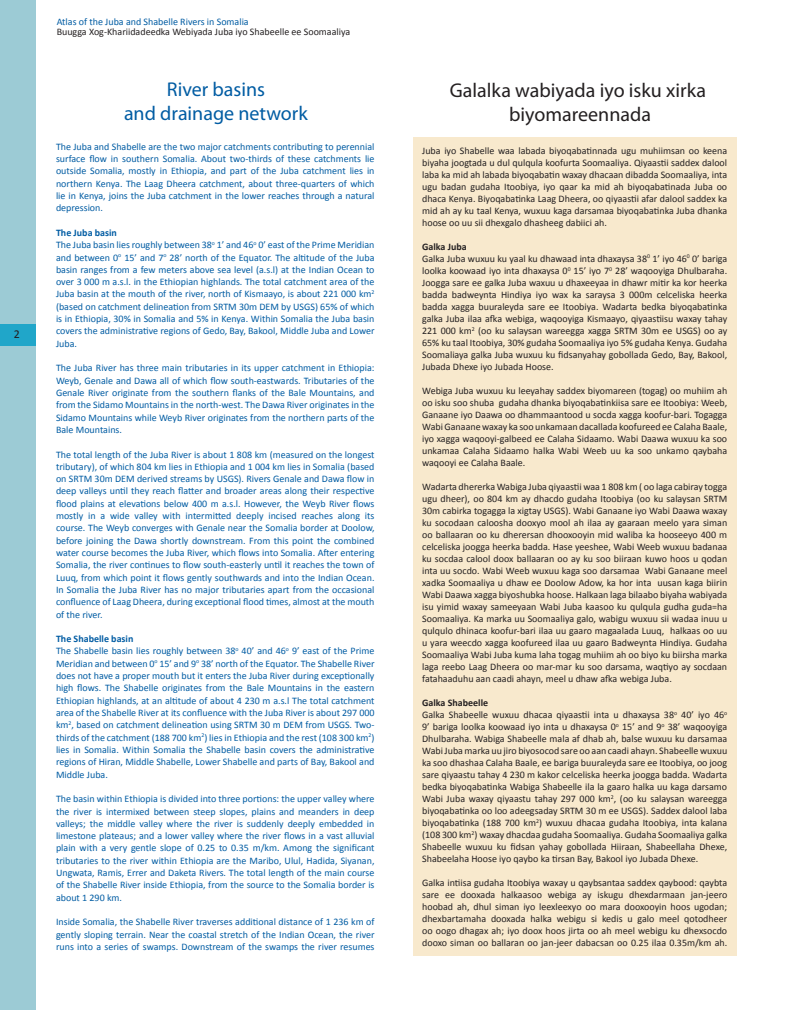
<style>
.page{position:relative;width:794px;height:1010px;background:#fff}
.page>*{position:absolute;margin:0;border:0;box-sizing:border-box;transform-origin:0 0}
.t1{font:20px "Myriad Pro";color:#231f20}
.t2{font:20px "Myriad Pro";color:#015ca3}
.t3{font:12px "Calibri";color:#231f20}
.t4{font:10px/12px "Calibri";color:#231f20;text-align:justify}
.t5{font:10px/12.3px "Calibri";color:#015ca3;text-align:justify}
.t6{font:700 10px "Calibri";color:#015ca3}
.t7{font:700 10px "Calibri";color:#231f20}
</style>
<div class="page">
<div style="left:0;top:0;width:36px;height:1009px;background:#9ccbd5"></div>
<div style="left:0;top:324px;width:35px;height:22px;background:#20a6c9"></div>
<div style="left:413px;top:137px;width:323px;height:818px;background:#f8e9cd"></div>
<p class="t3" style="left:14px;top:327px;width:8px">2</p>
<p class="t5" style="left:57px;top:15px;width:193px">Atlas of the Juba and Shabelle Rivers in Somalia</p>
<p class="t4" style="left:57px;top:25px;width:295px">Buugga Xog-Khariidadeedka Webiyada Juba iyo Shabeelle ee Soomaaliya</p>
<p class="t2" style="left:167px;top:77px;width:100px">River basins</p>
<p class="t2" style="left:124px;top:101px;width:185px">and drainage network</p>
<p class="t5" style="left:56px;top:140px;width:320px">The Juba and Shabelle are the two major catchments contributing to perennial surface flow in southern Somalia. About two-thirds of these catchments lie outside Somalia, mostly in Ethiopia, and part of the Juba catchment lies in northern Kenya. The Laag Dheera catchment, about three-quarters of which lie in Kenya, joins the Juba catchment in the lower reaches through a natural depression.</p>
<p class="t6" style="left:56px;top:226px;width:62px">The Juba basin</p>
<p class="t5" style="left:56px;top:238px;width:320px">The Juba basin lies roughly between 38<sup>o</sup> 1’ and 46<sup>o</sup> 0’ east of the Prime Meridian and between 0<sup>o</sup> 15’ and 7<sup>o</sup> 28’ north of the Equator. The altitude of the Juba basin ranges from a few meters above sea level (a.s.l) at the Indian Ocean to over 3 000 m a.s.l. in the Ethiopian highlands. The total catchment area of the Juba basin at the mouth of the river, north of Kismaayo, is about 221 000 km<sup>2 </sup>(based on catchment delineation from SRTM 30m DEM by USGS) 65% of which is in Ethiopia, 30% in Somalia and 5% in Kenya. Within Somalia the Juba basin covers the administrative regions of Gedo, Bay, Bakool, Middle Juba and Lower Juba.</p>
<p class="t5" style="left:56px;top:361px;width:320px">The Juba River has three main tributaries in its upper catchment in Ethiopia:<br>Weyb, Genale and Dawa all of which flow south-eastwards. Tributaries of the Genale River originate from the southern flanks of the Bale Mountains, and from the Sidamo Mountains in the north-west. The Dawa River originates in the Sidamo Mountains while Weyb River originates from the northern parts of the Bale Mountains.</p>
<p class="t5" style="left:56px;top:447px;width:320px">The total length of the Juba River is about 1 808 km (measured on the longest tributary), of which 804 km lies in Ethiopia and 1 004 km lies in Somalia (based on SRTM 30m DEM derived streams by USGS). Rivers Genale and Dawa flow in deep valleys until they reach flatter and broader areas along their respective flood plains at elevations below 400 m a.s.l. However, the Weyb River flows mostly in a wide valley with intermitted deeply incised reaches along its course. The Weyb converges with Genale near the Somalia border at Doolow, before joining the Dawa shortly downstream. From this point the combined water course becomes the Juba River, which flows into Somalia. After entering Somalia, the river continues to flow south-easterly until it reaches the town of Luuq, from which point it flows gently southwards and into the Indian Ocean.<br>In Somalia the Juba River has no major tributaries apart from the occasional confluence of Laag Dheera, during exceptional flood times, almost at the mouth of the river.</p>
<p class="t6" style="left:56px;top:632px;width:79px">The Shabelle basin</p>
<p class="t5" style="left:56px;top:644px;width:320px">The Shabelle basin lies roughly between 38<sup>o</sup> 40’ and 46<sup>o</sup> 9’ east of the Prime Meridian and between 0<sup>o</sup> 15’ and 9<sup>o</sup> 38’ north of the Equator. The Shabelle River does not have a proper mouth but it enters the Juba River during exceptionally high flows. The Shabelle originates from the Bale Mountains in the eastern Ethiopian highlands, at an altitude of about 4 230 m a.s.l The total catchment area of the Shabelle River at its confluence with the Juba River is about 297 000 km<sup>2</sup>, based on catchment delineation using SRTM 30 m DEM from USGS. Two&shy;thirds of the catchment (188 700 km<sup>2</sup>) lies in Ethiopia and the rest (108 300 km<sup>2</sup>) lies in Somalia. Within Somalia the Shabelle basin covers the administrative regions of Hiran, Middle Shabelle, Lower Shabelle and parts of Bay, Bakool and Middle Juba.</p>
<p class="t5" style="left:56px;top:792px;width:320px">The basin within Ethiopia is divided into three portions: the upper valley where the river is intermixed between steep slopes, plains and meanders in deep valleys; the middle valley where the river is suddenly deeply embedded in limestone plateaus; and a lower valley where the river flows in a vast alluvial plain with a very gentle slope of 0.25 to 0.35 m/km. Among the significant tributaries to the river within Ethiopia are the Maribo, Ulul, Hadida, Siyanan, Ungwata, Ramis, Errer and Daketa Rivers. The total length of the main course of the Shabelle River inside Ethiopia, from the source to the Somalia border is about 1 290 km.</p>
<p class="t5" style="left:56px;top:915px;width:320px">Inside Somalia, the Shabelle River traverses additional distance of 1 236 km of gently sloping terrain. Near the coastal stretch of the Indian Ocean, the river runs into a series of swamps. Downstream of the swamps the river resumes</p>
<p class="t1" style="left:450px;top:78px;width:258px">Galalka wabiyada iyo isku xirka</p>
<p class="t1" style="left:509px;top:102px;width:143px">biyomareennada</p>
<p class="t4" style="left:422px;top:144px;width:306px">Juba iyo Shabelle waa labada biyoqabatinnada ugu muhiimsan oo keena biyaha joogtada u dul qulqula koofurta Soomaaliya. Qiyaastii saddex dalool laba ka mid ah labada biyoqabatin waxay dhacaan dibadda Soomaaliya, inta ugu badan gudaha Itoobiya, iyo qaar ka mid ah biyoqabatinada Juba oo dhaca Kenya. Biyoqabatinka Laag Dheera, oo qiyaastii afar dalool saddex ka mid ah ay ku taal Kenya, wuxuu kaga darsamaa biyoqabatinka Juba dhanka hoose oo uu sii dhexgalo dhasheeg dabiici ah.</p>
<p class="t7" style="left:422px;top:240px;width:46px">Galka Juba</p>
<p class="t4" style="left:422px;top:252px;width:307px">Galka Juba wuxuu ku yaal ku dhawaad inta dhaxaysa 38<sup>0</sup> 1’ iyo 46<sup>0</sup> 0’ bariga loolka koowaad iyo inta dhaxaysa 0<sup>0</sup> 15’ iyo 7<sup>0</sup> 28’ waqooyiga Dhulbaraha.<br>Joogga sare ee galka Juba waxuu u dhaxeeyaa in dhawr mitir ka kor heerka badda badweynta Hindiya iyo wax ka saraysa 3 000m celceliska heerka badda xagga buuraleyda sare ee Itoobiya. Wadarta bedka biyoqabatinka galka Juba ilaa afka webiga, waqooyiga Kismaayo, qiyaastiisu waxay tahay 221 000 km<sup>2</sup> (oo ku salaysan wareegga xagga SRTM 30m ee USGS) oo ay 65% ku taal Itoobiya, 30% gudaha Soomaaliya iyo 5% gudaha Kenya. Gudaha Soomaliaya galka Juba wuxuu ku fidsanyahay gobollada Gedo, Bay, Bakool, Jubada Dhexe iyo Jubada Hoose.</p>
<p class="t4" style="left:422px;top:384px;width:307px">Webiga Juba wuxuu ku leeyahay saddex biyomareen (togag) oo muhiim ah oo isku soo shuba gudaha dhanka biyoqabatinkiisa sare ee Itoobiya: Weeb, Ganaane iyo Daawa oo dhammaantood u socda xagga koofur-bari. Togagga Wabi Ganaane waxay ka soo unkamaan dacallada koofureed ee Calaha Baale, iyo xagga waqooyi-galbeed ee Calaha Sidaamo. Wabi Daawa wuxuu ka soo unkamaa Calaha Sidaamo halka Wabi Weeb uu ka soo unkamo qaybaha waqooyi ee Calaha Baale.</p>
<p class="t4" style="left:422px;top:480px;width:307px">Wadarta dhererka Wabiga Juba qiyaastii waa 1 808 km ( oo laga cabiray togga ugu dheer), oo 804 km ay dhacdo gudaha Itoobiya (oo ku salaysan SRTM 30m cabirka togagga la xigtay USGS). Wabi Ganaane iyo Wabi Daawa waxay ku socodaan caloosha dooxyo mool ah ilaa ay gaaraan meelo yara siman oo ballaaran oo ku dherersan dhooxooyin mid waliba ka hooseeyo 400 m celceliska joogga heerka badda. Hase yeeshee, Wabi Weeb wuxuu badanaa ku socdaa calool doox ballaaran oo ay ku soo biiraan kuwo hoos u qodan inta uu socdo. Wabi Weeb wuxuu kaga soo darsamaa Wabi Ganaane meel xadka Soomaaliya u dhaw ee Doolow Adow, ka hor inta uusan kaga biirin Wabi Daawa xagga biyoshubka hoose. Halkaan laga bilaabo biyaha wabiyada isu yimid waxay sameeyaan Wabi Juba kaasoo ku qulqula gudha guda=ha Soomaaliya. Ka marka uu Soomaaliya galo, wabigu wuxuu sii wadaa inuu u qulqulo dhinaca koofur-bari ilaa uu gaaro magaalada Luuq, halkaas oo uu u yara weecdo xagga koofureed ilaa uu gaaro Badweynta Hindiya. Gudaha Soomaaliya Wabi Juba kuma laha togag muhiim ah oo biyo ku biirsha marka laga reebo Laag Dheera oo mar-mar ku soo darsama, waqtiyo ay socdaan fatahaaduhu aan caadi ahayn, meel u dhaw afka webiga Juba.</p>
<p class="t7" style="left:422px;top:696px;width:68px">Galka Shabeelle</p>
<p class="t4" style="left:422px;top:708px;width:307px">Galka Shabeelle wuxuu dhacaa qiyaastii inta u dhaxaysa 38<sup>o</sup> 40’ iyo 46<sup>o </sup>9’ bariga loolka koowaad iyo inta u dhaxaysa 0<sup>o</sup> 15’ and 9<sup>o</sup> 38’ waqooyiga Dhulbaraha. Wabiga Shabeelle mala af dhab ah, balse wuxuu ku darsamaa Wabi Juba marka uu jiro biyosocod sare oo aan caadi ahayn. Shabeelle wuxuu ka soo dhashaa Calaha Baale, ee bariga buuraleyda sare ee Itoobiya, oo joog sare qiyaastu tahay 4 230 m kakor celceliska heerka joogga badda. Wadarta bedka biyoqabatinka Wabiga Shabeelle ila la gaaro halka uu kaga darsamo Wabi Juba waxay qiyaastu tahay 297 000 km<sup>2</sup>, (oo ku salaysan wareegga biyoqabatinka oo loo adeegsaday SRTM 30 m ee USGS). Saddex dalool laba biyoqabatinka (188 700 km<sup>2</sup>) wuxuu dhacaa gudaha Itoobiya, inta kalana (108 300 km<sup>2</sup>) waxay dhacdaa gudaha Soomaaliya. Gudaha Soomaaliya galka Shabeelle wuxuu ku fidsan yahay gobollada Hiiraan, Shabeellaha Dhexe, Shabeelaha Hoose iyo qaybo ka tirsan Bay, Bakool iyo Jubada Dhexe.</p>
<p class="t4" style="left:422px;top:876px;width:307px">Galka intiisa gudaha Itoobiya waxay u qaybsantaa saddex qaybood: qaybta sare ee dooxada halkaasoo webiga ay iskugu dhexdarmaan jan-jeero hoobad ah, dhul siman iyo leexleexyo oo mara dooxooyin hoos ugodan; dhexbartamaha dooxada halka webigu si kedis u galo meel qotodheer oo oogo dhagax ah; iyo doox hoos jirta oo ah meel webigu ku dhexsocdo dooxo siman oo ballaran oo jan-jeer dabacsan oo 0.25 ilaa 0.35m/km ah.</p>
</div>
